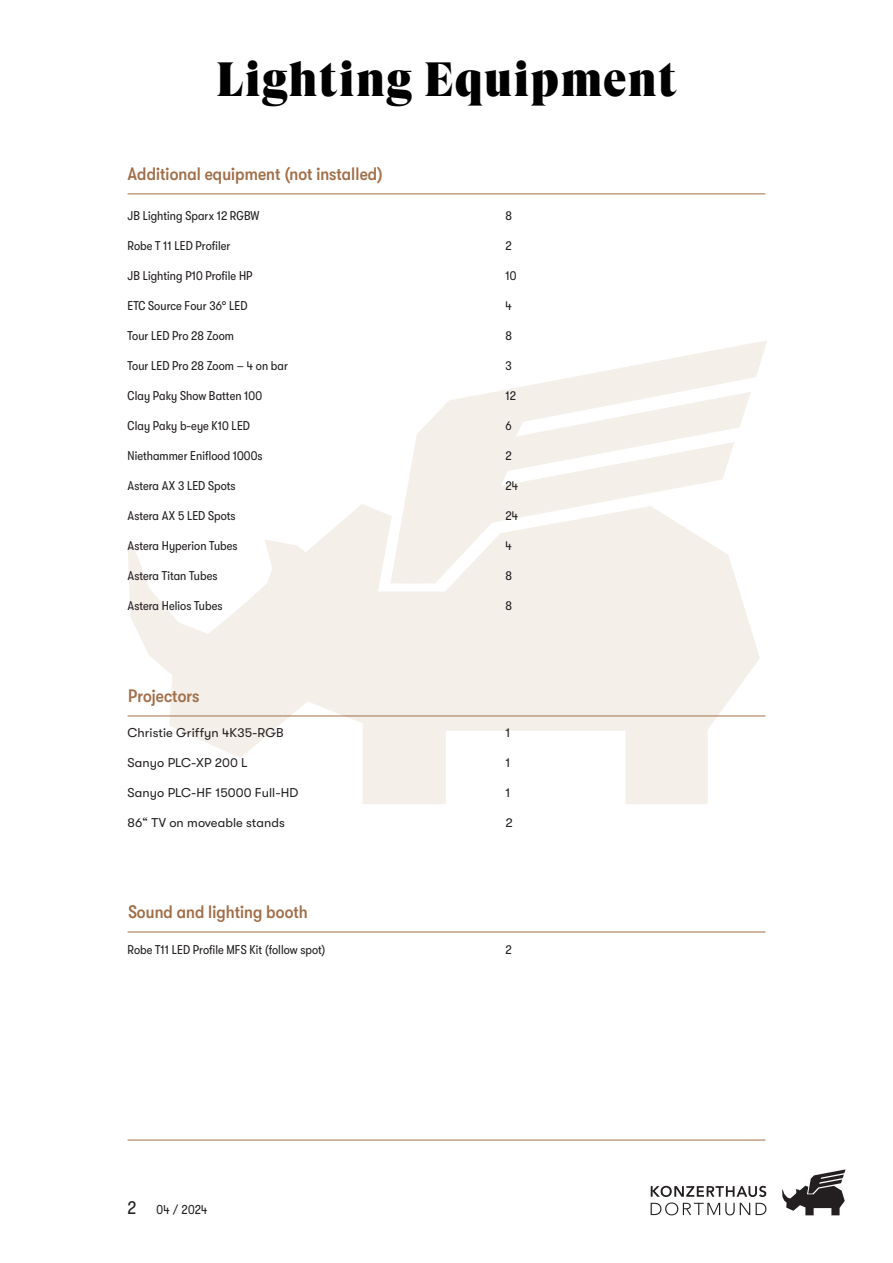
<style>
.page{position:relative;width:893px;height:1263px;background:#fff}
.page>*{position:absolute;margin:0;border:0;box-sizing:border-box;transform-origin:0 0}
.t1{font:48px "GT Super Display Super";letter-spacing:.02em;color:#000}
.t2{font:500 condensed 18px "GT Walsheim";letter-spacing:.005em;color:#a16e48}
.t3{font:condensed 12.75px "GT Walsheim";letter-spacing:.005em;color:#231f20}
.t4{font:12.75px "GT Walsheim";letter-spacing:.005em;color:#231f20}
.s1{font-size:18px}
</style>
<div class="page">
<svg style="left:128px;top:340px;width:639px;height:464px;fill:#f4efe9"></svg>
<hr style="left:128px;top:193px;width:637px;height:1px;background:#a16e48">
<svg style="left:782px;top:1169px;width:63px;height:46px"></svg>
<svg style="left:651px;top:1186px;width:115px;height:29px"></svg>
<hr style="left:128px;top:715px;width:637px;height:1px;background:#a16e48">
<hr style="left:128px;top:931px;width:637px;height:1px;background:#a16e48">
<hr style="left:128px;top:1140px;width:637px;height:1px;background:#a16e48">
<h1 class="t1" style="left:216px;top:54px;width:462px">Lighting Equipment</h1>
<h2 class="t2" style="left:127px;top:164px;width:257px">Additional equipment (not installed)</h2>
<p class="t3" style="left:128px;top:209px;width:133px">JB Lighting Sparx 12 RGBW</p>
<p class="t3" style="left:506px;top:209px;width:8px">8</p>
<p class="t3" style="left:128px;top:239px;width:104px">Robe T 11 LED Profiler</p>
<p class="t3" style="left:506px;top:239px;width:8px">2</p>
<p class="t3" style="left:128px;top:269px;width:126px">JB Lighting P10 Profile HP</p>
<p class="t3" style="left:506px;top:269px;width:12px">10</p>
<p class="t3" style="left:128px;top:299px;width:122px">ETC Source Four 36° LED</p>
<p class="t3" style="left:506px;top:299px;width:8px">4</p>
<p class="t3" style="left:128px;top:329px;width:108px">Tour LED Pro 28 Zoom</p>
<p class="t3" style="left:506px;top:329px;width:8px">8</p>
<p class="t3" style="left:128px;top:359px;width:162px">Tour LED Pro 28 Zoom – 4 on bar</p>
<p class="t3" style="left:506px;top:359px;width:8px">3</p>
<p class="t3" style="left:128px;top:389px;width:136px">Clay Paky Show Batten 100</p>
<p class="t3" style="left:506px;top:389px;width:12px">12</p>
<p class="t3" style="left:128px;top:419px;width:124px">Clay Paky b-eye K10 LED</p>
<p class="t3" style="left:506px;top:419px;width:8px">6</p>
<p class="t3" style="left:128px;top:449px;width:136px">Niethammer Eniflood 1000s</p>
<p class="t3" style="left:506px;top:449px;width:8px">2</p>
<p class="t3" style="left:128px;top:479px;width:110px">Astera AX 3 LED Spots</p>
<p class="t3" style="left:506px;top:479px;width:14px">24</p>
<p class="t3" style="left:128px;top:509px;width:110px">Astera AX 5 LED Spots</p>
<p class="t3" style="left:506px;top:509px;width:14px">24</p>
<p class="t3" style="left:128px;top:539px;width:111px">Astera Hyperion Tubes</p>
<p class="t3" style="left:506px;top:539px;width:8px">4</p>
<p class="t3" style="left:128px;top:569px;width:91px">Astera Titan Tubes</p>
<p class="t3" style="left:506px;top:569px;width:8px">8</p>
<p class="t3" style="left:128px;top:599px;width:96px">Astera Helios Tubes</p>
<p class="t3" style="left:506px;top:599px;width:8px">8</p>
<h2 class="t2" style="left:128px;top:686px;width:73px">Projectors</h2>
<p class="t4" style="left:128px;top:725px;width:158px">Christie Griffyn 4K35-RGB</p>
<p class="t4" style="left:506px;top:725px;width:6px">1</p>
<p class="t4" style="left:128px;top:755px;width:122px">Sanyo PLC-XP 200 L</p>
<p class="t4" style="left:506px;top:755px;width:6px">1</p>
<p class="t4" style="left:128px;top:785px;width:172px">Sanyo PLC-HF 15000 Full-HD</p>
<p class="t4" style="left:506px;top:785px;width:6px">1</p>
<p class="t4" style="left:128px;top:815px;width:159px">86“ TV on moveable stands</p>
<p class="t4" style="left:506px;top:815px;width:9px">2</p>
<h2 class="t2" style="left:128px;top:902px;width:181px">Sound and lighting booth</h2>
<p class="t3" style="left:128px;top:943px;width:199px">Robe T11 LED Profile MFS Kit (follow spot)</p>
<p class="t3" style="left:506px;top:943px;width:8px">2</p>
<p class="t3" style="left:128px;top:1203px;width:82px"><span class="s1">2</span> 04 / 2024</p>
</div>
